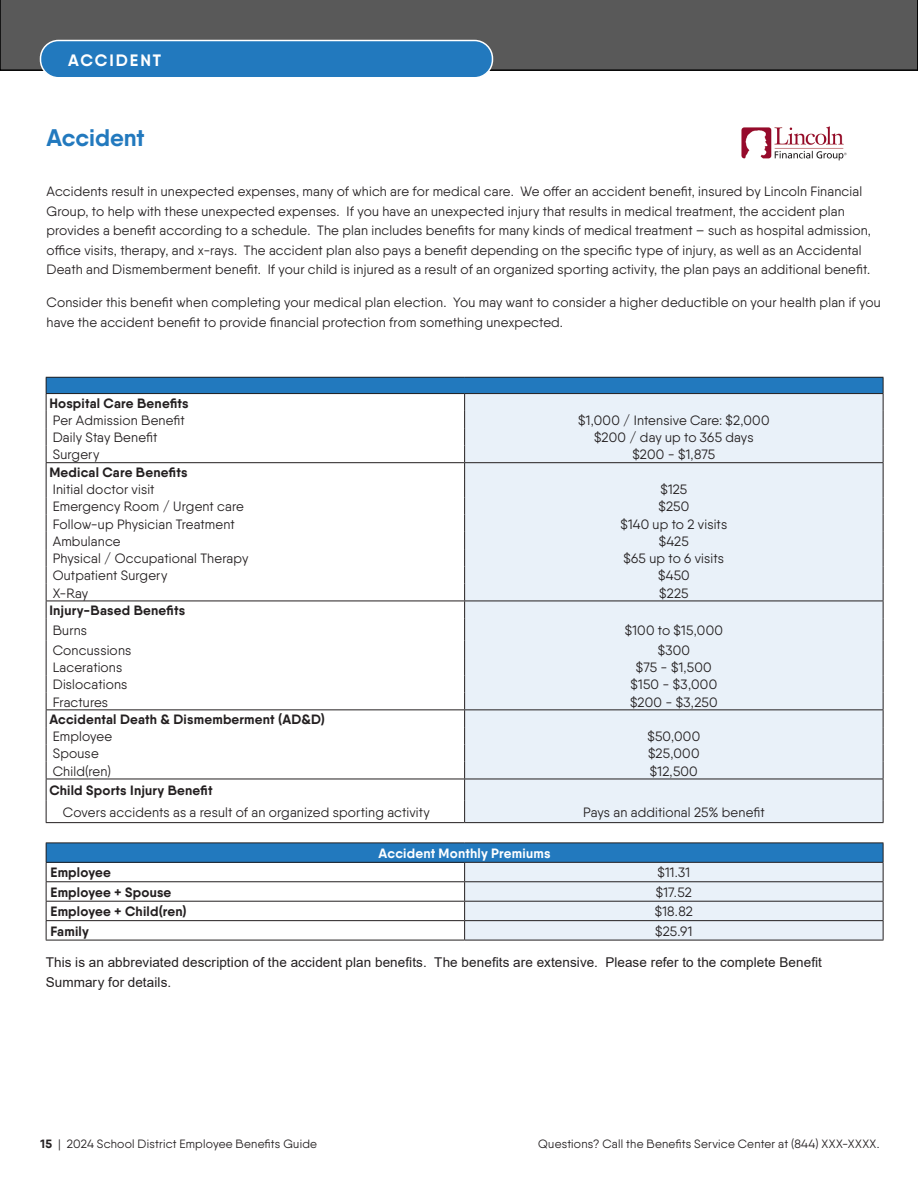
<style>
.page{position:relative;width:918px;height:1188px;background:#fff}
.page>*{position:absolute;margin:0;border:0;box-sizing:border-box;transform-origin:0 0}
.t1{font:700 24px "Qanelas";color:#2279be}
.Headline{font:700 16.5px "Qanelas";letter-spacing:.12em;color:#fff}
.body_text{font:13.5px/19.5px "Qanelas";letter-spacing:.015em;color:#231f20}
.body_text-2{font:700 13.5px "Qanelas";letter-spacing:.015em;color:#231f20}
.body_text-3{font:13.5px/19.5px "Arial";letter-spacing:.005em;color:#231f20}
.body_text-4{font:700 13.5px "Qanelas";letter-spacing:.015em;color:#fff}
.t2{font:12px "Qanelas";letter-spacing:.015em;color:#231f20}
.s1{font-weight:700}
</style>
<div class="page">
<div style="left:0;top:0;width:917px;height:71px;background:#595959"></div>
<svg style="left:917px;top:0;width:1px;height:71px"></svg>
<div style="left:40px;top:40px;width:452px;height:38px;background:#2279be;border-radius:18px"></div>
<div style="left:40px;top:40px;width:453px;height:39px;border:2px solid #fff;border-radius:18px"></div>
<img style="left:741px;top:126px;width:106px;height:35px">
<div style="left:46px;top:377px;width:837px;height:17px;background:#2279be"></div>
<div style="left:465px;top:394px;width:418px;height:428px;background:#e9f1f9"></div>
<hr style="left:46px;top:377px;width:419px;height:1px;background:#231f20">
<hr style="left:465px;top:377px;width:419px;height:1px;background:#231f20">
<hr style="left:46px;top:393px;width:419px;height:1px;background:#231f20">
<hr style="left:465px;top:393px;width:419px;height:1px;background:#231f20">
<hr style="left:46px;top:462px;width:419px;height:1px;background:#231f20">
<hr style="left:465px;top:462px;width:419px;height:1px;background:#231f20">
<hr style="left:46px;top:601px;width:419px;height:1px;background:#231f20">
<hr style="left:465px;top:601px;width:419px;height:1px;background:#231f20">
<hr style="left:46px;top:709px;width:419px;height:1px;background:#231f20">
<hr style="left:465px;top:709px;width:419px;height:1px;background:#231f20">
<hr style="left:46px;top:779px;width:419px;height:1px;background:#231f20">
<hr style="left:465px;top:779px;width:419px;height:1px;background:#231f20">
<svg style="left:46px;top:378px;width:1px;height:444px"></svg>
<svg style="left:464px;top:394px;width:1px;height:428px"></svg>
<svg style="left:883px;top:378px;width:1px;height:444px"></svg>
<hr style="left:46px;top:822px;width:419px;height:1px;background:#231f20">
<hr style="left:465px;top:822px;width:419px;height:1px;background:#231f20">
<div style="left:46px;top:843px;width:837px;height:19px;background:#2279be"></div>
<hr style="left:46px;top:843px;width:419px;height:1px;background:#231f20">
<hr style="left:46px;top:862px;width:419px;height:1px;background:#231f20">
<hr style="left:46px;top:881px;width:419px;height:1px;background:#231f20">
<hr style="left:46px;top:901px;width:419px;height:1px;background:#231f20">
<hr style="left:46px;top:920px;width:419px;height:1px;background:#231f20">
<svg style="left:46px;top:843px;width:1px;height:97px"></svg>
<svg style="left:464px;top:843px;width:420px;height:97px"></svg>
<hr style="left:46px;top:940px;width:419px;height:1px;background:#231f20">
<hr style="left:465px;top:940px;width:419px;height:1px;background:#231f20">
<p class="Headline" style="left:68px;top:50px;width:94px">ACCIDENT</p>
<p class="t1" style="left:46px;top:123px;width:100px">Accident</p>
<p class="body_text" style="left:46px;top:181px;width:826px">Accidents result in unexpected expenses, many of which are for medical care. We offer an accident benefit, insured by Lincoln Financial Group, to help with these unexpected expenses. If you have an unexpected injury that results in medical treatment, the accident plan provides a benefit according to a schedule. The plan includes benefits for many kinds of medical treatment – such as hospital admission, office visits, therapy, and x-rays. The accident plan also pays a benefit depending on the specific type of injury, as well as an Accidental Death and Dismemberment benefit. If your child is injured as a result of an organized sporting activity, the plan pays an additional benefit.</p>
<p class="body_text" style="left:46px;top:292px;width:836px">Consider this benefit when completing your medical plan election. You may want to consider a higher deductible on your health plan if you have the accident benefit to provide financial protection from something unexpected.</p>
<p class="body_text-2" style="left:49px;top:394px;width:141px">Hospital Care Benefits</p>
<p class="body_text" style="left:53px;top:410px;width:134px">Per Admission Benefit</p>
<p class="body_text" style="left:578px;top:410px;width:193px">$1,000 / Intensive Care: $2,000</p>
<p class="body_text" style="left:53px;top:428px;width:106px">Daily Stay Benefit</p>
<p class="body_text" style="left:594px;top:428px;width:161px">$200 / day up to 365 days</p>
<p class="body_text" style="left:53px;top:445px;width:48px">Surgery</p>
<p class="body_text" style="left:632px;top:445px;width:84px">$200 - $1,875</p>
<p class="body_text-2" style="left:49px;top:464px;width:140px">Medical Care Benefits</p>
<p class="body_text" style="left:53px;top:479px;width:103px">Initial doctor visit</p>
<p class="body_text" style="left:660px;top:479px;width:28px">$125</p>
<p class="body_text" style="left:53px;top:497px;width:193px">Emergency Room / Urgent care</p>
<p class="body_text" style="left:659px;top:497px;width:32px">$250</p>
<p class="body_text" style="left:53px;top:514px;width:184px">Follow-up Physician Treatment</p>
<p class="body_text" style="left:621px;top:514px;width:108px">$140 up to 2 visits</p>
<p class="body_text" style="left:53px;top:531px;width:69px">Ambulance</p>
<p class="body_text" style="left:659px;top:531px;width:31px">$425</p>
<p class="body_text" style="left:53px;top:549px;width:197px">Physical / Occupational Therapy</p>
<p class="body_text" style="left:624px;top:549px;width:102px">$65 up to 6 visits</p>
<p class="body_text" style="left:53px;top:566px;width:116px">Outpatient Surgery</p>
<p class="body_text" style="left:658px;top:566px;width:33px">$450</p>
<p class="body_text" style="left:53px;top:583px;width:37px">X-Ray</p>
<p class="body_text" style="left:659px;top:583px;width:31px">$225</p>
<p class="body_text-2" style="left:49px;top:602px;width:137px">Injury-Based Benefits</p>
<p class="body_text" style="left:53px;top:620px;width:36px">Burns</p>
<p class="body_text" style="left:625px;top:620px;width:100px">$100 to $15,000</p>
<p class="body_text" style="left:53px;top:640px;width:80px">Concussions</p>
<p class="body_text" style="left:658px;top:640px;width:34px">$300</p>
<p class="body_text" style="left:53px;top:657px;width:71px">Lacerations</p>
<p class="body_text" style="left:636px;top:657px;width:77px">$75 - $1,500</p>
<p class="body_text" style="left:53px;top:675px;width:76px">Dislocations</p>
<p class="body_text" style="left:631px;top:675px;width:88px">$150 - $3,000</p>
<p class="body_text" style="left:53px;top:692px;width:57px">Fractures</p>
<p class="body_text" style="left:630px;top:692px;width:89px">$200 - $3,250</p>
<p class="body_text-2" style="left:49px;top:711px;width:277px">Accidental Death &amp; Dismemberment (AD&amp;D)</p>
<p class="body_text" style="left:53px;top:727px;width:61px">Employee</p>
<p class="body_text" style="left:647px;top:727px;width:54px">$50,000</p>
<p class="body_text" style="left:53px;top:744px;width:47px">Spouse</p>
<p class="body_text" style="left:648px;top:744px;width:53px">$25,000</p>
<p class="body_text" style="left:53px;top:761px;width:60px">Child(ren)</p>
<p class="body_text" style="left:650px;top:761px;width:49px">$12,500</p>
<p class="body_text-2" style="left:49px;top:782px;width:165px">Child Sports Injury Benefit</p>
<p class="body_text" style="left:63px;top:803px;width:369px">Covers accidents as a result of an organized sporting activity</p>
<p class="body_text" style="left:583px;top:803px;width:183px">Pays an additional 25% benefit</p>
<p class="body_text-4" style="left:379px;top:845px;width:174px">Accident Monthly Premiums</p>
<p class="body_text-2" style="left:50px;top:864px;width:62px">Employee</p>
<p class="body_text" style="left:658px;top:863px;width:34px">$11.31</p>
<p class="body_text-2" style="left:50px;top:884px;width:122px">Employee + Spouse</p>
<p class="body_text" style="left:656px;top:882px;width:37px">$17.52</p>
<p class="body_text-2" style="left:50px;top:903px;width:138px">Employee + Child(ren)</p>
<p class="body_text" style="left:655px;top:902px;width:40px">$18.82</p>
<p class="body_text-2" style="left:50px;top:923px;width:40px">Family</p>
<p class="body_text" style="left:655px;top:921px;width:39px">$25.91</p>
<p class="body_text-3" style="left:46px;top:953px;width:778px">This is an abbreviated description of the accident plan benefits. The benefits are extensive. Please refer to the complete Benefit<br>Summary for details.</p>
<p class="t2" style="left:40px;top:1136px;width:278px"><span class="s1">15</span> | 2024 School District Employee Benefits Guide</p>
<p class="t2" style="left:538px;top:1137px;width:343px">Questions? Call the Benefits Service Center at (844) XXX-XXXX.</p>
</div>
